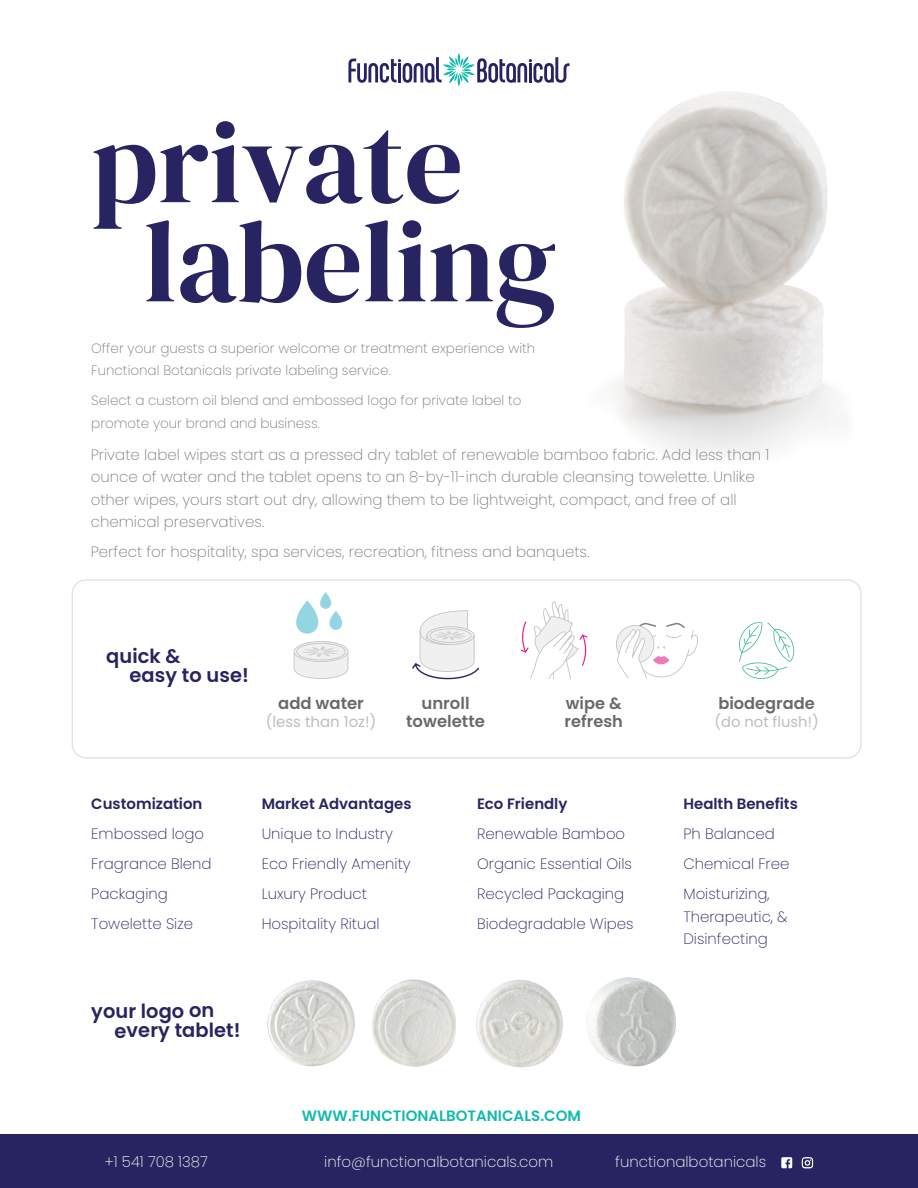
<style>
.page{position:relative;width:918px;height:1188px;background:#fff}
.page>*{position:absolute;margin:0;border:0;box-sizing:border-box;transform-origin:0 0}
.t1{font:115.65px/99.1px "DM Serif Display";color:#282461}
.t2{font:600 19.5px/19px "Poppins";color:#282461}
.t3{font:600 16.5px/18.8px "Poppins";color:#676a6b;text-align:center}
.t4{font:600 16.2px/18.5px "Poppins";color:#676a6b}
.t5{font:200 15px/22.5px "Poppins";color:#777b7d}
.t6{font:200 15px/30px "Poppins";color:#282461}
.t7{font:200 15px "Poppins";color:#fff}
.t8{font:600 15px "Poppins";color:#282461}
.t9{font:600 15px "Poppins";color:#11baac}
.t10{font:15px "Poppins";color:#bbbebe}
.t11{font:14.7px "Poppins";color:#bbbebe}
.t12{font:200 13.5px/22.5px "Poppins";color:#777b7d}
</style>
<div class="page">
<img style="left:613px;top:91px;width:227px;height:365px">
<svg style="left:348px;top:53px;width:222px;height:33px"></svg>
<div style="left:0;top:1135px;width:918px;height:53px;background:#282461"></div>
<svg style="left:781px;top:1157px;width:11px;height:11px"></svg>
<svg style="left:802px;top:1157px;width:11px;height:11px"></svg>
<svg style="left:739px;top:622px;width:56px;height:57px"></svg>
<svg style="left:294px;top:641px;width:54px;height:38px"></svg>
<svg style="left:296px;top:592px;width:46px;height:42px"></svg>
<svg style="left:521px;top:601px;width:67px;height:78px"></svg>
<svg style="left:616px;top:622px;width:82px;height:57px"></svg>
<svg style="left:412px;top:610px;width:67px;height:69px"></svg>
<div style="left:72px;top:579px;width:790px;height:180px;border:2px solid #e4e4e4;border-radius:14px"></div>
<img style="left:267px;top:977px;width:409px;height:91px">
<h1 class="t1" style="left:144px;top:115px;width:414px;text-indent:-53px">private labeling</h1>
<p class="t12" style="left:91px;top:337px;width:446px">Offer your guests a superior welcome or treatment experience with<br>Functional Botanicals private labeling service.</p>
<p class="t12" style="left:91px;top:389px;width:432px">Select a custom oil blend and embossed logo for private label to promote your brand and business.</p>
<p class="t5" style="left:91px;top:444px;width:680px">Private label wipes start as a pressed dry tablet of renewable bamboo fabric. Add less than 1 ounce of water and the tablet opens to an 8-by-11-inch durable cleansing towelette. Unlike other wipes, yours start out dry, allowing them to be lightweight, compact, and free of all chemical preservatives.</p>
<p class="t5" style="left:91px;top:541px;width:500px">Perfect for hospitality, spa services, recreation, fitness and banquets.</p>
<h2 class="t2" style="left:130px;top:647px;width:121px;text-indent:-23px">quick &amp;<br>easy to use!</h2>
<p class="t3" style="left:278px;top:694px;width:87px">add water</p>
<p class="t10" style="left:266px;top:713px;width:112px">(less than 1oz!)</p>
<p class="t3" style="left:406px;top:694px;width:80px">unroll towelette</p>
<p class="t4" style="left:565px;top:694px;width:60px">wipe &amp; refresh</p>
<p class="t8" style="left:91px;top:796px;width:113px">Customization</p>
<p class="t6" style="left:91px;top:819px;width:122px">Embossed logo<br>Fragrance Blend<br>Packaging<br>Towelette Size</p>
<p class="t8" style="left:262px;top:796px;width:151px">Market Advantages</p>
<p class="t6" style="left:262px;top:819px;width:150px">Unique to Industry<br>Eco Friendly Amenity<br>Luxury Product<br>Hospitality Ritual</p>
<p class="t8" style="left:477px;top:796px;width:92px">Eco Friendly</p>
<p class="t6" style="left:477px;top:819px;width:158px">Renewable Bamboo<br>Organic Essential Oils<br>Recycled Packaging<br>Biodegradable Wipes</p>
<h2 class="t2" style="left:115px;top:1001px;width:128px;text-indent:-23px">your logo on every tablet!</h2>
<p class="t9" style="left:302px;top:1107px;width:281px">WWW.FUNCTIONALBOTANICALS.COM</p>
<p class="t4" style="left:718px;top:694px;width:98px">biodegrade</p>
<p class="t11" style="left:714px;top:713px;width:106px">(do not flush!)</p>
<p class="t8" style="left:683px;top:796px;width:116px">Health Benefits</p>
<p class="t6" style="left:683px;top:819px;width:108px">Ph Balanced<br>Chemical Free<br>Moisturizing,</p>
<p class="t6" style="left:683px;top:906px;width:106px;line-height:22.5px">Therapeutic, &amp;<br>Disinfecting</p>
<p class="t7" style="left:105px;top:1153px;width:105px">+1 541 708 1387</p>
<p class="t7" style="left:324px;top:1153px;width:231px">info@functionalbotanicals.com</p>
<p class="t7" style="left:615px;top:1153px;width:153px">functionalbotanicals</p>
</div>
